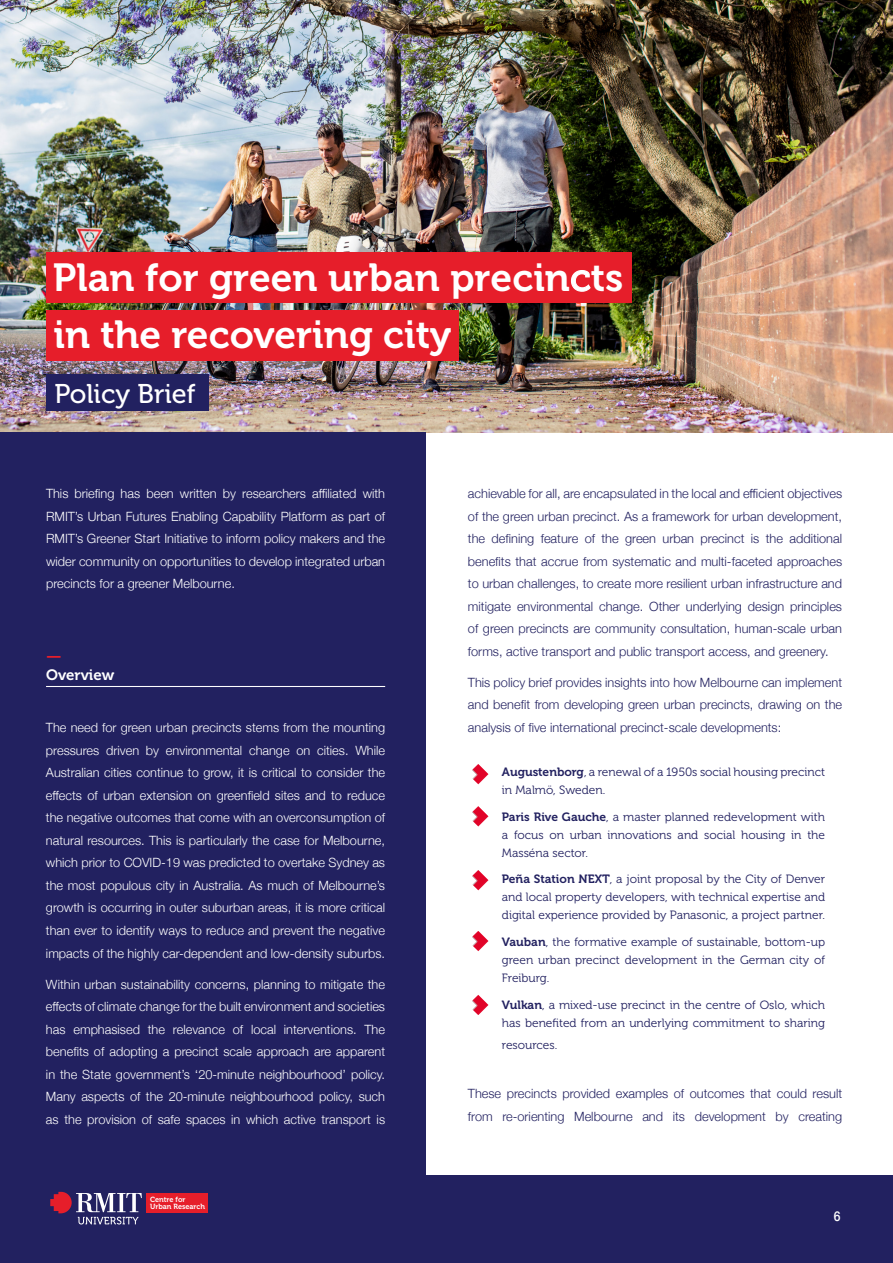
<style>
.page{position:relative;width:893px;height:1263px;background:#fff}
.page>*{position:absolute;margin:0;border:0;box-sizing:border-box;transform-origin:0 0}
.t1{font:39px/57.2px "Museo 700";color:#fff}
.t2{font:27px "Museo 500";color:#fff}
.t3{font:18px "Museo 700";color:#e61e2a}
.t4{font:15px "Museo 700";color:#fff}
.t5{font:500 13.5px "Helvetica Neue";color:#fff;scale:.9 1}
.t6{font:300 12.75px/22.5px "Helvetica Neue";color:#fff;text-align:justify}
.t7{font:300 12.75px/22.5px "Helvetica Neue";color:#222160;text-align:justify}
.t8{font:12px/18px "Museo 300";color:#222160;text-align:justify}
.t9{font:7.5px/7.2px "Museo 700";color:#fff}
.s1{font-family:"Museo 500"}
.s2{font-family:"Museo 700"}
</style>
<div class="page">
<div style="left:0;top:1175px;width:893px;height:88px;background:#222160"></div>
<svg style="left:50px;top:1192px;width:92px;height:32px"></svg>
<div style="left:146px;top:1193px;width:62px;height:19px;background:#e61e2a"></div>
<img style="left:0;top:0;width:893px;height:432px">
<div style="left:46px;top:374px;width:163px;height:36px;background:#222160"></div>
<div style="left:46px;top:252px;width:585px;height:51px;background:#e61e2a"></div>
<div style="left:0;top:432px;width:425px;height:743px;background:#222160"></div>
<img style="left:472px;top:764px;width:16px;height:20px">
<img style="left:472px;top:806px;width:16px;height:20px">
<img style="left:472px;top:870px;width:16px;height:20px">
<img style="left:472px;top:931px;width:16px;height:20px">
<div style="left:47px;top:310px;width:412px;height:51px;background:#e61e2a"></div>
<hr style="left:46px;top:686px;width:339px;height:1px;background:#fff">
<img style="left:472px;top:995px;width:16px;height:20px">
<h1 class="t1" style="left:53px;top:249px;width:572px">Plan for green urban precin<span class="s1">c</span>ts in the recovering city</h1>
<h2 class="t2" style="left:55px;top:379px;width:142px">Policy Brief</h2>
<p class="t6" style="left:46px;top:482px;width:341px">This briefing has been written by researchers affiliated with RMIT’s Urban Futures Enabling Capability Platform as part of RMIT’s Greener Start Initiative to inform policy makers and the wider community on opportunities to develop integrated urban precincts for a greener Melbourne.</p>
<h3 class="t3" style="left:46px;top:645px;width:17px">—</h3>
<p class="t4" style="left:46px;top:666px;width:70px">Overview</p>
<p class="t6" style="left:46px;top:716px;width:341px">The need for green urban precincts stems from the mounting pressures driven by environmental change on cities. While Australian cities continue to grow, it is critical to consider the effects of urban extension on greenfield sites and to reduce the negative outcomes that come with an overconsumption of natural resources. This is particularly the case for Melbourne, which prior to COVID-19 was predicted to overtake Sydney as the most populous city in Australia. As much of Melbourne’s growth is occurring in outer suburban areas, it is more critical than ever to identify ways to reduce and prevent the negative impacts of the highly car-dependent and low-density suburbs.</p>
<p class="t6" style="left:46px;top:972px;width:341px">Within urban sustainability concerns, planning to mitigate the effects of climate change for the built environment and societies has emphasised the relevance of local interventions. The benefits of adopting a precinct scale approach are apparent in the State government’s ‘20-minute neighbourhood’ policy.<br>Many aspects of the 20-minute neighbourhood policy, such as the provision of safe spaces in which active transport is</p>
<p class="t9" style="left:150px;top:1195px;width:57px">Centre for<br>Urban Research</p>
<p class="t7" style="left:468px;top:482px;width:376px">achievable for all, are encapsulated in the local and efficient objectives of the green urban precinct. As a framework for urban development, the defining feature of the green urban precinct is the additional benefits that accrue from systematic and multi-faceted approaches to urban challenges, to create more resilient urban infrastructure and mitigate environmental change. Other underlying design principles of green precincts are community consultation, human-scale urban forms, active transport and public transport access, and greenery.</p>
<p class="t7" style="left:468px;top:670px;width:376px">This policy brief provides insights into how Melbourne can implement and benefit from developing green urban precincts, drawing on the analysis of five international precinct-scale developments:</p>
<p class="t8" style="left:502px;top:763px;width:325px"><span class="s2">Augustenborg</span>, a renewal of a 1950s social housing precinct in Malmö, Sweden.</p>
<p class="t8" style="left:502px;top:808px;width:325px"><span class="s2">Paris Rive Gauche</span>, a master planned redevelopment with a focus on urban innovations and social housing in the Masséna sector.</p>
<p class="t8" style="left:502px;top:870px;width:325px"><span class="s2">Peña Station NEXT</span>, a joint proposal by the City of Denver and local property developers, with technical expertise and digital experience provided by Panasonic, a project partner.</p>
<p class="t8" style="left:502px;top:933px;width:325px"><span class="s2">Vauban</span>, the formative example of sustainable, bottom-up green urban precinct development in the German city of Freiburg.</p>
<p class="t8" style="left:502px;top:995px;width:325px"><span class="s2">Vulkan</span>, a mixed-use precinct in the centre of Oslo, which has benefited from an underlying commitment to sharing</p>
<p class="t8" style="left:502px;top:1036px;width:57px">resources.</p>
<p class="t7" style="left:468px;top:1081px;width:376px">These precincts provided examples of outcomes that could result from re-orienting Melbourne and its development by creating</p>
<p class="t5" style="left:834px;top:1205px;width:9px">6</p>
</div>
